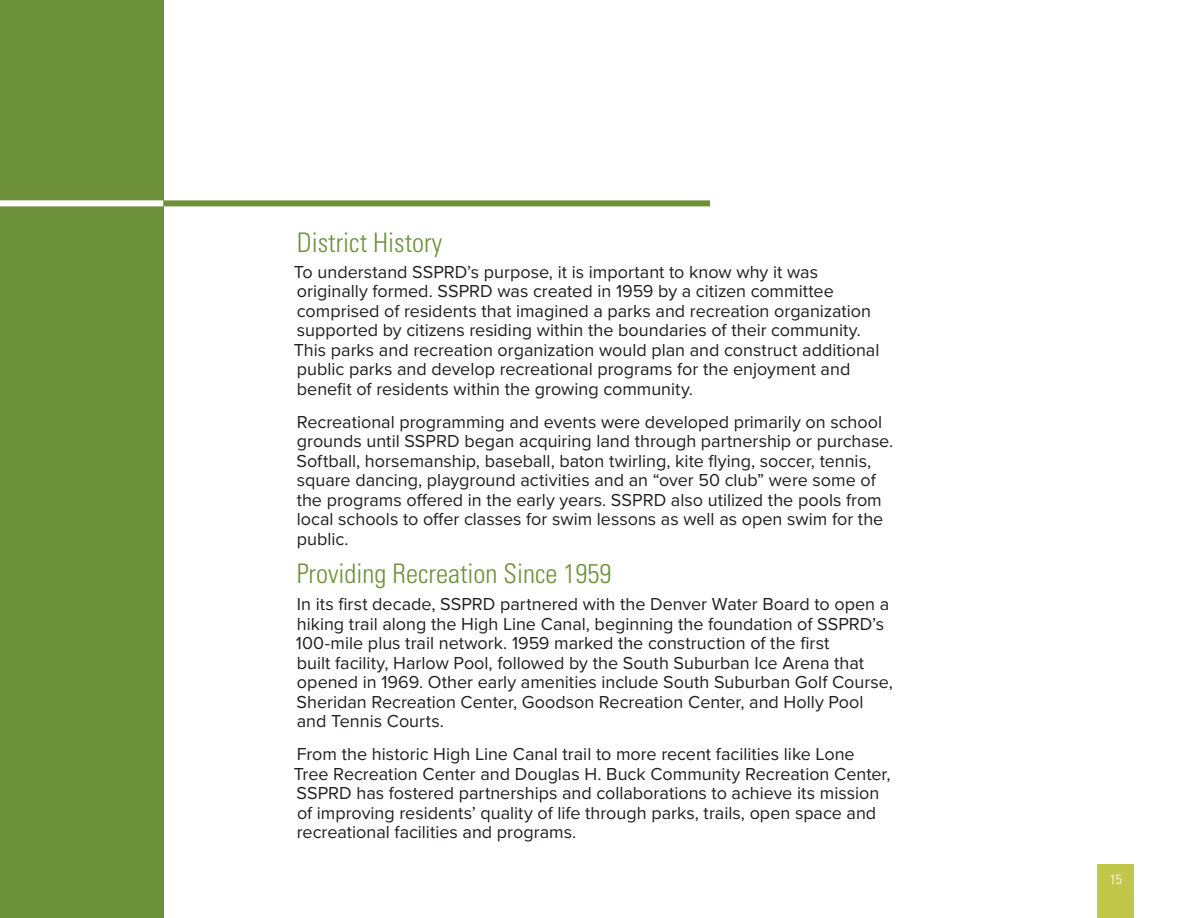
<style>
.page{position:relative;width:1188px;height:918px;background:#fff}
.page>*{position:absolute;margin:0;border:0;box-sizing:border-box;transform-origin:0 0}
.Content_Heading{font:300 condensed 27px "Univers";color:#6d913b}
.Body_Text{font:18px/19.5px "Proxima Nova";color:#231f20}
.t1{font:300 condensed 13.5px "Univers";color:#fff}
</style>
<div class="page">
<div style="left:163px;top:200px;width:547px;height:6px;background:#6d913b"></div>
<div style="left:1098px;top:864px;width:36px;height:54px;background:#c1c74b"></div>
<div style="left:0;top:0;width:163px;height:918px;background:#6d913b"></div>
<div style="left:0;top:200px;width:163px;height:6px;background:#fff"></div>
<p class="Content_Heading" style="left:297px;top:226px;width:147px">District History</p>
<p class="Body_Text" style="left:294px;top:262px;width:587px">To understand SSPRD’s purpose, it is important to know why it was originally formed. SSPRD was created in 1959 by a citizen committee comprised of residents that imagined a parks and recreation organization supported by citizens residing within the boundaries of their community.<br>This parks and recreation organization would plan and construct additional public parks and develop recreational programs for the enjoyment and benefit of residents within the growing community.</p>
<p class="Body_Text" style="left:297px;top:412px;width:598px">Recreational programming and events were developed primarily on school grounds until SSPRD began acquiring land through partnership or purchase.<br>Softball, horsemanship, baseball, baton twirling, kite flying, soccer, tennis, square dancing, playground activities and an “over 50 club” were some of the programs offered in the early years. SSPRD also utilized the pools from local schools to offer classes for swim lessons as well as open swim for the public.</p>
<p class="Content_Heading" style="left:297px;top:558px;width:316px">Providing Recreation Since 1959</p>
<p class="Body_Text" style="left:296px;top:595px;width:599px">In its first decade, SSPRD partnered with the Denver Water Board to open a hiking trail along the High Line Canal, beginning the foundation of SSPRD’s 100-mile plus trail network. 1959 marked the construction of the first<br>built facility, Harlow Pool, followed by the South Suburban Ice Arena that opened in 1969. Other early amenities include South Suburban Golf Course, Sheridan Recreation Center, Goodson Recreation Center, and Holly Pool and Tennis Courts.</p>
<p class="Body_Text" style="left:294px;top:745px;width:598px">From the historic High Line Canal trail to more recent facilities like Lone Tree Recreation Center and Douglas H. Buck Community Recreation Center, SSPRD has fostered partnerships and collaborations to achieve its mission of improving residents’ quality of life through parks, trails, open space and recreational facilities and programs.</p>
<p class="t1" style="left:1110px;top:871px;width:13px">15</p>
</div>
